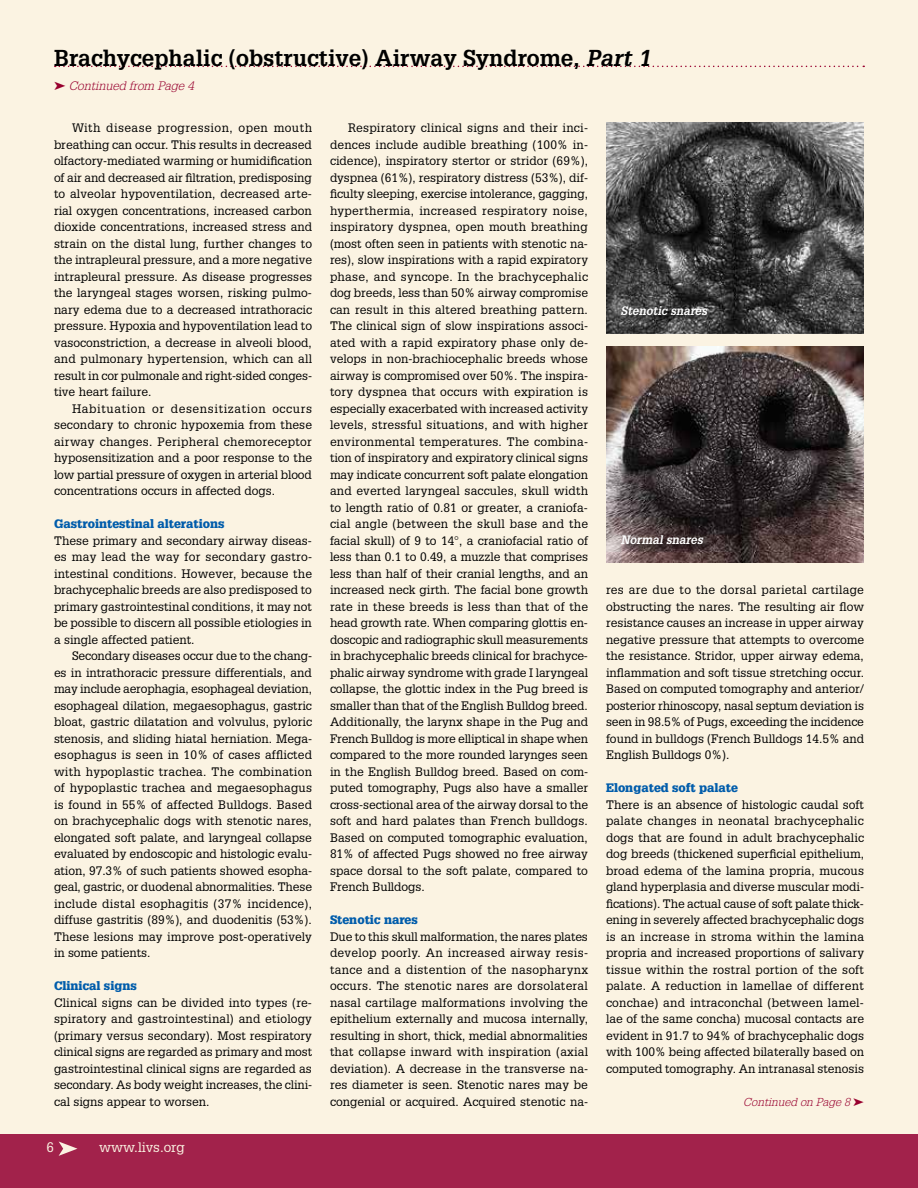
<style>
.page{position:relative;width:918px;height:1188px;background:#fbf3e2}
.page>*{position:absolute;margin:0;border:0;box-sizing:border-box;transform-origin:0 0}
.t1{font:700 22.5px "Glypha LT Std";color:#000}
.t2{font:13.5px "Glypha LT Std";color:#fbf3e2}
.t3{font:12px/16.5px "Glypha LT Std";color:#000;text-align:justify}
.t4{font:900 12px "Glypha LT Std";color:#005cab}
.t5{font:italic 700 12px "Glypha LT Std";color:#fff;scale:.96 1}
.t6{font:italic 300 12px "Glypha LT Std";color:#98002e;scale:1.06 1}
.t7{font:italic 300 11.25px "Glypha LT Std";color:#98002e;scale:1.06 1}
.s1{font-style:italic}
</style>
<div class="page">
<div style="left:0;top:1134px;width:918px;height:54px;background:#a2224b"></div>
<svg style="left:55px;top:66px;width:809px;height:1px"></svg>
<svg style="left:59px;top:1142px;width:19px;height:14px"></svg>
<img style="left:606px;top:123px;width:258px;height:210px">
<img style="left:606px;top:346px;width:258px;height:216px">
<div style="left:621px;top:306px;width:96px;height:18px;background:#000;opacity:.75"></div>
<div style="left:621px;top:535px;width:92px;height:19px;background:#000;opacity:.75"></div>
<h1 class="t1" style="left:54px;top:44px;width:598px">Brachycephalic (obstructive) Airway Syndrome, <span class="s1">Part 1</span></h1>
<p class="t6" style="left:54px;top:79px;width:133px">➤ Continued from Page 4</p>
<p class="t3" style="left:54px;top:119px;width:260px;text-indent:18px">With disease progression, open mouth breathing can occur. This results in decreased olfactory-mediated warming or humidification of air and decreased air filtration, predisposing to alveolar hypoventilation, decreased arte&shy;rial oxygen concentrations, increased carbon dioxide concentrations, increased stress and strain on the distal lung, further changes to the intrapleural pressure, and a more negative intrapleural pressure. As disease progresses the laryngeal stages worsen, risking pulmo&shy;nary edema due to a decreased intrathoracic pressure. Hypoxia and hypoventilation lead to vasoconstriction, a decrease in alveoli blood, and pulmonary hypertension, which can all result in cor pulmonale and right-sided conges&shy;tive heart failure.</p>
<p class="t3" style="left:54px;top:400px;width:260px;text-indent:18px">Habituation or desensitization occurs secondary to chronic hypoxemia from these airway changes. Peripheral chemoreceptor hyposensitization and a poor response to the low partial pressure of oxygen in arterial blood concentrations occurs in affected dogs.</p>
<p class="t4" style="left:54px;top:516px;width:172px">Gastrointestinal alterations</p>
<p class="t3" style="left:54px;top:532px;width:260px">These primary and secondary airway diseas&shy;es may lead the way for secondary gastro&shy;intestinal conditions. However, because the brachycephalic breeds are also predisposed to primary gastrointestinal conditions, it may not be possible to discern all possible etiologies in a single affected patient.</p>
<p class="t3" style="left:54px;top:647px;width:260px;text-indent:18px">Secondary diseases occur due to the chang&shy;es in intrathoracic pressure differentials, and may include aerophagia, esophageal deviation, esophageal dilation, megaesophagus, gastric bloat, gastric dilatation and volvulus, pyloric stenosis, and sliding hiatal herniation. Mega&shy;esophagus is seen in 10% of cases afflicted with hypoplastic trachea. The combination of hypoplastic trachea and megaesophagus is found in 55% of affected Bulldogs. Based on brachycephalic dogs with stenotic nares, elongated soft palate, and laryngeal collapse evaluated by endoscopic and histologic evalu&shy;ation, 97.3% of such patients showed esopha&shy;geal, gastric, or duodenal abnormalities. These include distal esophagitis (37% incidence), diffuse gastritis (89%), and duodenitis (53%).<br>These lesions may improve post-operatively in some patients.</p>
<p class="t4" style="left:54px;top:978px;width:84px">Clinical signs</p>
<p class="t3" style="left:54px;top:994px;width:260px">Clinical signs can be divided into types (re&shy;spiratory and gastrointestinal) and etiology (primary versus secondary). Most respiratory clinical signs are regarded as primary and most gastrointestinal clinical signs are regarded as secondary. As body weight increases, the clini&shy;cal signs appear to worsen.</p>
<p class="t2" style="left:46px;top:1139px;width:9px">6</p>
<p class="t2" style="left:99px;top:1139px;width:87px">www.livs.org</p>
<p class="t3" style="left:330px;top:119px;width:260px;text-indent:18px">Respiratory clinical signs and their inci&shy;dences include audible breathing (100% in&shy;cidence), inspiratory stertor or stridor (69%), dyspnea (61%), respiratory distress (53%), dif&shy;ficulty sleeping, exercise intolerance, gagging, hyperthermia, increased respiratory noise, inspiratory dyspnea, open mouth breathing (most often seen in patients with stenotic na&shy;res), slow inspirations with a rapid expiratory phase, and syncope. In the brachycephalic dog breeds, less than 50% airway compromise can result in this altered breathing pattern.<br>The clinical sign of slow inspirations associ&shy;ated with a rapid expiratory phase only de&shy;velops in non-brachiocephalic breeds whose airway is compromised over 50%. The inspira&shy;tory dyspnea that occurs with expiration is especially exacerbated with increased activity levels, stressful situations, and with higher environmental temperatures. The combina&shy;tion of inspiratory and expiratory clinical signs may indicate concurrent soft palate elongation and everted laryngeal saccules, skull width to length ratio of 0.81 or greater, a craniofa&shy;cial angle (between the skull base and the facial skull) of 9 to 14°, a craniofacial ratio of less than 0.1 to 0.49, a muzzle that comprises less than half of their cranial lengths, and an increased neck girth. The facial bone growth rate in these breeds is less than that of the head growth rate. When comparing glottis en&shy;doscopic and radiographic skull measurements in brachycephalic breeds clinical for brachyce&shy;phalic airway syndrome with grade I laryngeal collapse, the glottic index in the Pug breed is smaller than that of the English Bulldog breed.<br>Additionally, the larynx shape in the Pug and French Bulldog is more elliptical in shape when compared to the more rounded larynges seen in the English Bulldog breed. Based on com&shy;puted tomography, Pugs also have a smaller cross-sectional area of the airway dorsal to the soft and hard palates than French bulldogs.<br>Based on computed tomographic evaluation, 81% of affected Pugs showed no free airway space dorsal to the soft palate, compared to French Bulldogs.</p>
<p class="t4" style="left:330px;top:912px;width:89px">Stenotic nares</p>
<p class="t3" style="left:330px;top:928px;width:260px">Due to this skull malformation, the nares plates develop poorly. An increased airway resis&shy;tance and a distention of the nasopharynx occurs. The stenotic nares are dorsolateral nasal cartilage malformations involving the epithelium externally and mucosa internally, resulting in short, thick, medial abnormalities that collapse inward with inspiration (axial deviation). A decrease in the transverse na&shy;res diameter is seen. Stenotic nares may be congenial or acquired. Acquired stenotic na-</p>
<p class="t5" style="left:621px;top:303px;width:91px">Stenotic snares</p>
<p class="t5" style="left:621px;top:532px;width:87px">Normal snares</p>
<p class="t3" style="left:606px;top:581px;width:260px">res are due to the dorsal parietal cartilage obstructing the nares. The resulting air flow resistance causes an increase in upper airway negative pressure that attempts to overcome the resistance. Stridor, upper airway edema, inflammation and soft tissue stretching occur.<br>Based on computed tomography and anterior/ posterior rhinoscopy, nasal septum deviation is seen in 98.5% of Pugs, exceeding the incidence found in bulldogs (French Bulldogs 14.5% and English Bulldogs 0%).</p>
<p class="t4" style="left:606px;top:780px;width:133px">Elongated soft palate</p>
<p class="t3" style="left:606px;top:796px;width:260px">There is an absence of histologic caudal soft palate changes in neonatal brachycephalic dogs that are found in adult brachycephalic dog breeds (thickened superficial epithelium, broad edema of the lamina propria, mucous gland hyperplasia and diverse muscular modi&shy;fications). The actual cause of soft palate thick&shy;ening in severely affected brachycephalic dogs is an increase in stroma within the lamina propria and increased proportions of salivary tissue within the rostral portion of the soft palate. A reduction in lamellae of different conchae) and intraconchal (between lamel&shy;lae of the same concha) mucosal contacts are evident in 91.7 to 94% of brachycephalic dogs with 100% being affected bilaterally based on computed tomography. An intranasal stenosis</p>
<p class="t7" style="left:743px;top:1095px;width:115px">Continued on Page 8 ➤</p>
</div>
